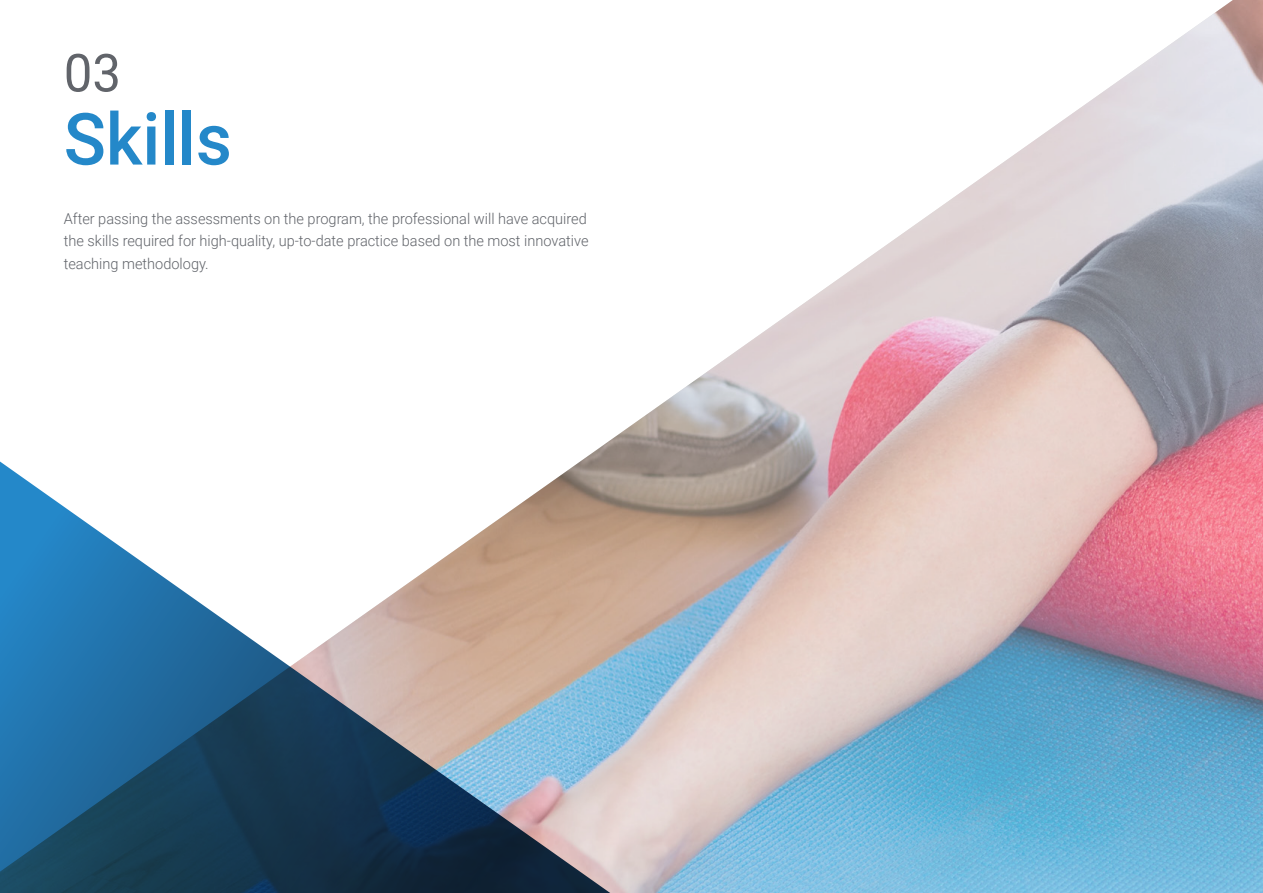
<style>
.page{position:relative;width:1263px;height:893px;background:#fff}
.page>*{position:absolute;margin:0;border:0;box-sizing:border-box;transform-origin:0 0}
.t1{font:500 72px "Roboto";color:#2488c9}
.t2{font:52.5px "Roboto";color:#61646a}
.t3{font:300 15px/22.5px "Roboto";color:#61646a;text-align:justify}
</style>
<div class="page">
<img style="left:602px;top:0;width:661px;height:893px">
<svg style="left:0;top:446px;width:640px;height:447px"></svg>
<h2 class="t2" style="left:64px;top:36px;width:59px">03</h2>
<h1 class="t1" style="left:64px;top:89px;width:170px">Skills</h1>
<p class="t3" style="left:64px;top:207px;width:526px">After passing the assessments on the program, the professional will have acquired the skills required for high-quality, up-to-date practice based on the most innovative teaching methodology.</p>
</div>
